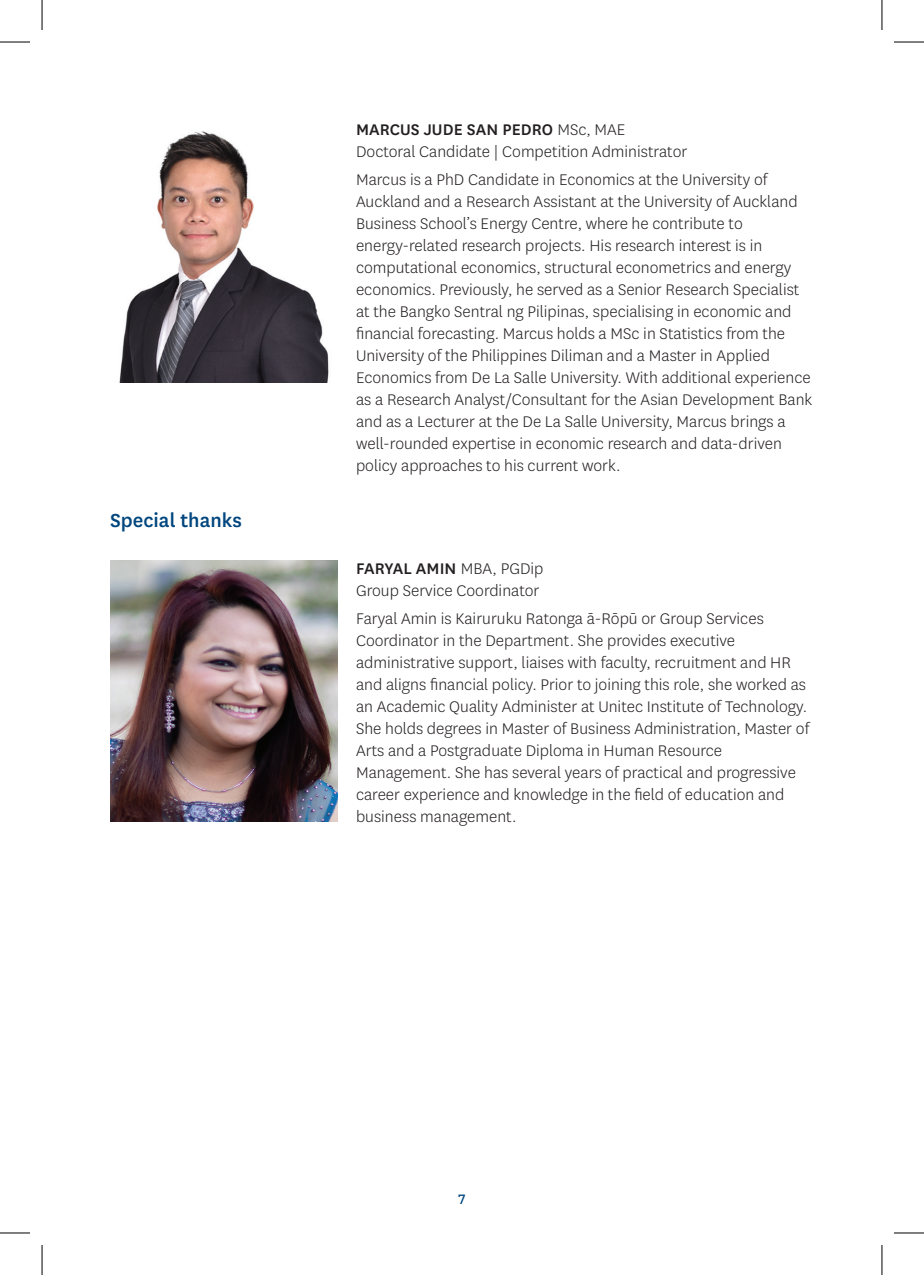
<style>
.page{position:relative;width:924px;height:1275px;background:#fff}
.page>*{position:absolute;margin:0;border:0;box-sizing:border-box;transform-origin:0 0}
.t1{font:500 22px "National";color:#00467e}
.t2{font:300 18px/22px "National";color:#231f20}
.t3{font:16px "National";color:#00467e}
.s1{font-weight:500}
</style>
<div class="page">
<img style="left:119px;top:131px;width:210px;height:251px">
<img style="left:110px;top:561px;width:227px;height:261px">
<hr style="left:0;top:42px;width:30px;height:1px;background:#000">
<hr style="left:893px;top:42px;width:30px;height:1px;background:#000">
<hr style="left:0;top:1232px;width:30px;height:1px;background:#000">
<hr style="left:893px;top:1232px;width:30px;height:1px;background:#000">
<hr style="left:42px;top:0;width:1px;height:30px;background:#000">
<hr style="left:42px;top:1245px;width:1px;height:30px;background:#000">
<hr style="left:881px;top:0;width:1px;height:30px;background:#000">
<hr style="left:881px;top:1245px;width:1px;height:30px;background:#000">
<p class="t1" style="left:110px;top:505px;width:133px">Special thanks</p>
<p class="t2" style="left:356px;top:118px;width:332px"><span class="s1">MARCUS JUDE SAN PEDRO</span> MSc, MAE<br>Doctoral Candidate | Competition Administrator</p>
<p class="t2" style="left:356px;top:167px;width:457px">Marcus is a PhD Candidate in Economics at the University of Auckland and a Research Assistant at the University of Auckland Business School’s Energy Centre, where he contribute to energy-related research projects. His research interest is in computational economics, structural econometrics and energy economics. Previously, he served as a Senior Research Specialist at the Bangko Sentral ng Pilipinas, specialising in economic and financial forecasting. Marcus holds a MSc in Statistics from the University of the Philippines Diliman and a Master in Applied Economics from De La Salle University. With additional experience as a Research Analyst/Consultant for the Asian Development Bank and as a Lecturer at the De La Salle University, Marcus brings a well-rounded expertise in economic research and data-driven policy approaches to his current work.</p>
<p class="t2" style="left:356px;top:557px;width:189px"><span class="s1">FARYAL AMIN</span> MBA, PGDip<br>Group Service Coordinator</p>
<p class="t2" style="left:356px;top:607px;width:454px">Faryal Amin is Kairuruku Ratonga ā-Rōpū or Group Services Coordinator in the Department. She provides executive administrative support, liaises with faculty, recruitment and HR and aligns financial policy. Prior to joining this role, she worked as an Academic Quality Administer at Unitec Institute of Technology.<br>She holds degrees in Master of Business Administration, Master of Arts and a Postgraduate Diploma in Human Resource Management. She has several years of practical and progressive career experience and knowledge in the field of education and business management.</p>
<p class="t3" style="left:458px;top:1188px;width:8px">7</p>
</div>
